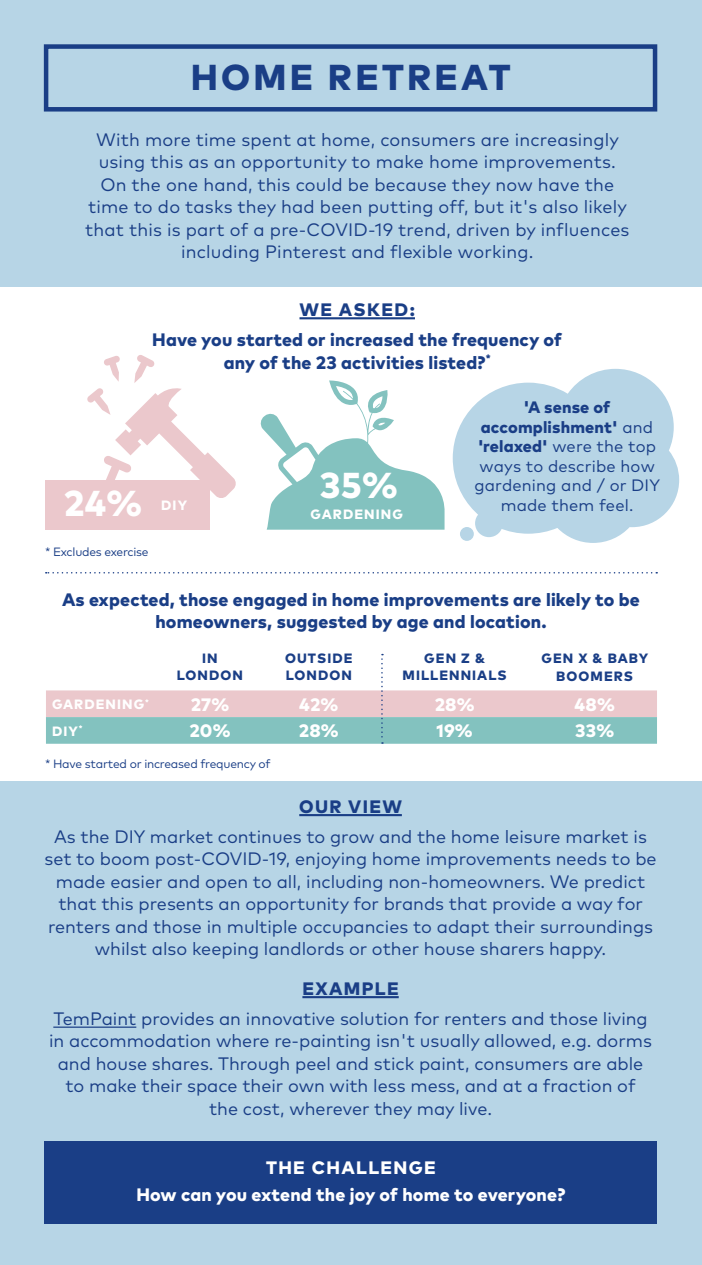
<style>
.page{position:relative;width:702px;height:1265px;background:#fff}
.page>*{position:absolute;margin:0;border:0;box-sizing:border-box;transform-origin:0 0}
.t1{font:800 36px "Mark Pro";letter-spacing:.09em;color:#1a3e86}
.t2{font:800 36px "Mark Pro";color:#fff}
.t3{font:18px/22.5px "Mark Pro";color:#1a3e86;text-align:center}
.t4{font:800 18px/22.5px "Mark Pro";letter-spacing:.01em;color:#1a3e86;text-align:center}
.t5{font:800 18px/27px "Mark Pro";letter-spacing:.01em;color:#fff;text-align:center}
.t6{font:800 18px "Mark Pro";letter-spacing:.075em;color:#1a3e86}
.t7{font:16.5px/19.5px "Mark Pro";letter-spacing:.01em;color:#1a3e86;text-align:center}
.t8{font:800 13.5px/16.5px "Mark Pro";letter-spacing:.08em;color:#1a3e86;text-align:center}
.t9{font:800 13.5px "Mark Pro";letter-spacing:.08em;color:#fff}
.t10{font:12px "Mark Pro";letter-spacing:-.02em;color:#1a3e86}
.s1{font-weight:800}
</style>
<div class="page">
<div style="left:0;top:0;width:702px;height:1264px;background:#b7d5e6"></div>
<div style="left:0;top:287px;width:702px;height:493px;background:#fff"></div>
<svg style="left:452px;top:369px;width:227px;height:174px;fill:#b7d5e6"></svg>
<svg style="left:260px;top:380px;width:185px;height:149px"></svg>
<div style="left:45px;top:1141px;width:612px;height:82px;background:#1a3e86"></div>
<hr style="left:302px;top:996px;width:96px;height:2px;background:#1a3e86">
<hr style="left:53px;top:1026px;width:83px;height:1px;background:#1a3e86">
<hr style="left:299px;top:814px;width:103px;height:2px;background:#1a3e86">
<hr style="left:299px;top:317px;width:116px;height:2px;background:#1a3e86">
<div style="left:44px;top:44px;width:613px;height:67px;border:4px solid #1a3e86"></div>
<div style="left:45px;top:479px;width:164px;height:50px;background:#ebc8cc"></div>
<svg style="left:87px;top:355px;width:149px;height:144px"></svg>
<svg style="left:46px;top:572px;width:611px;height:1px"></svg>
<svg style="left:46px;top:653px;width:611px;height:90px"></svg>
<h1 class="t1" style="left:191px;top:50px;width:321px">HOME RETREAT</h1>
<p class="t3" style="left:85px;top:127px;width:546px">With more time spent at home, consumers are increasingly using this as an opportunity to make home improvements.<br>On the one hand, this could be because they now have the time to do tasks they had been putting off, but it's also likely that this is part of a pre-COVID-19 trend, driven by influences including Pinterest and flexible working.</p>
<p class="t4" style="left:152px;top:293px;width:411px;line-height:30px">WE ASKED:<br>Have you started or increased the frequency of</p>
<p class="t4" style="left:224px;top:349px;width:268px">any of the 23 activities listed?<sup>*</sup></p>
<h1 class="t2" style="left:64px;top:475px;width:80px">24%</h1>
<p class="t9" style="left:161px;top:495px;width:27px">DIY</p>
<p class="t10" style="left:45px;top:543px;width:105px">* Excludes exercise</p>
<h1 class="t2" style="left:320px;top:458px;width:79px">35%</h1>
<p class="t9" style="left:310px;top:504px;width:94px">GARDENING</p>
<p class="t7" style="left:474px;top:396px;width:187px"><span class="s1">'A sense of accomplishment'</span> and <span class="s1">'relaxed'</span> were the top ways to describe how gardening and / or DIY made them feel.</p>
<p class="t4" style="left:62px;top:586px;width:579px">As expected, those engaged in home improvements are likely to be homeowners, suggested by age and location.</p>
<p class="t8" style="left:177px;top:649px;width:68px">IN<br>LONDON</p>
<p class="t8" style="left:285px;top:649px;width:69px;text-align:left">OUTSIDE<br>LONDON</p>
<p class="t8" style="left:402px;top:649px;width:106px">GEN Z &amp;<br>MILLENNIALS</p>
<p class="t8" style="left:541px;top:648px;width:108px;line-height:18px">GEN X &amp; BABY<br>BOOMERS</p>
<p class="t9" style="left:52px;top:694px;width:98px">GARDENING<sup>*</sup></p>
<p class="t5" style="left:191px;top:689px;width:40px">27%</p>
<p class="t5" style="left:299px;top:689px;width:41px">42%</p>
<p class="t5" style="left:434px;top:689px;width:41px">28%</p>
<p class="t5" style="left:574px;top:689px;width:42px">48%</p>
<p class="t9" style="left:52px;top:720px;width:32px">DIY<sup>*</sup></p>
<p class="t5" style="left:189px;top:716px;width:43px">20%</p>
<p class="t5" style="left:299px;top:716px;width:41px">28%</p>
<p class="t5" style="left:436px;top:716px;width:38px">19%</p>
<p class="t5" style="left:575px;top:716px;width:40px">33%</p>
<p class="t10" style="left:45px;top:754px;width:227px">* Have started or increased frequency of</p>
<p class="t4" style="left:299px;top:793px;width:104px">OUR VIEW</p>
<p class="t3" style="left:44px;top:823px;width:613px">As the DIY market continues to grow and the home leisure market is set to boom post-COVID-19, enjoying home improvements needs to be made easier and open to all, including non-homeowners. We predict that this presents an opportunity for brands that provide a way for renters and those in multiple occupancies to adapt their surroundings whilst also keeping landlords or other house sharers happy.</p>
<p class="t6" style="left:302px;top:974px;width:98px">EXAMPLE</p>
<p class="t3" style="left:49px;top:1005px;width:604px">TemPaint provides an innovative solution for renters and those living in accommodation where re-painting isn't usually allowed, e.g. dorms and house shares. Through peel and stick paint, consumers are able to make their space their own with less mess, and at a fraction of the cost, wherever they may live.</p>
<p class="t5" style="left:136px;top:1152px;width:430px">THE CHALLENGE<br>How can you extend the joy of home to everyone?</p>
</div>
